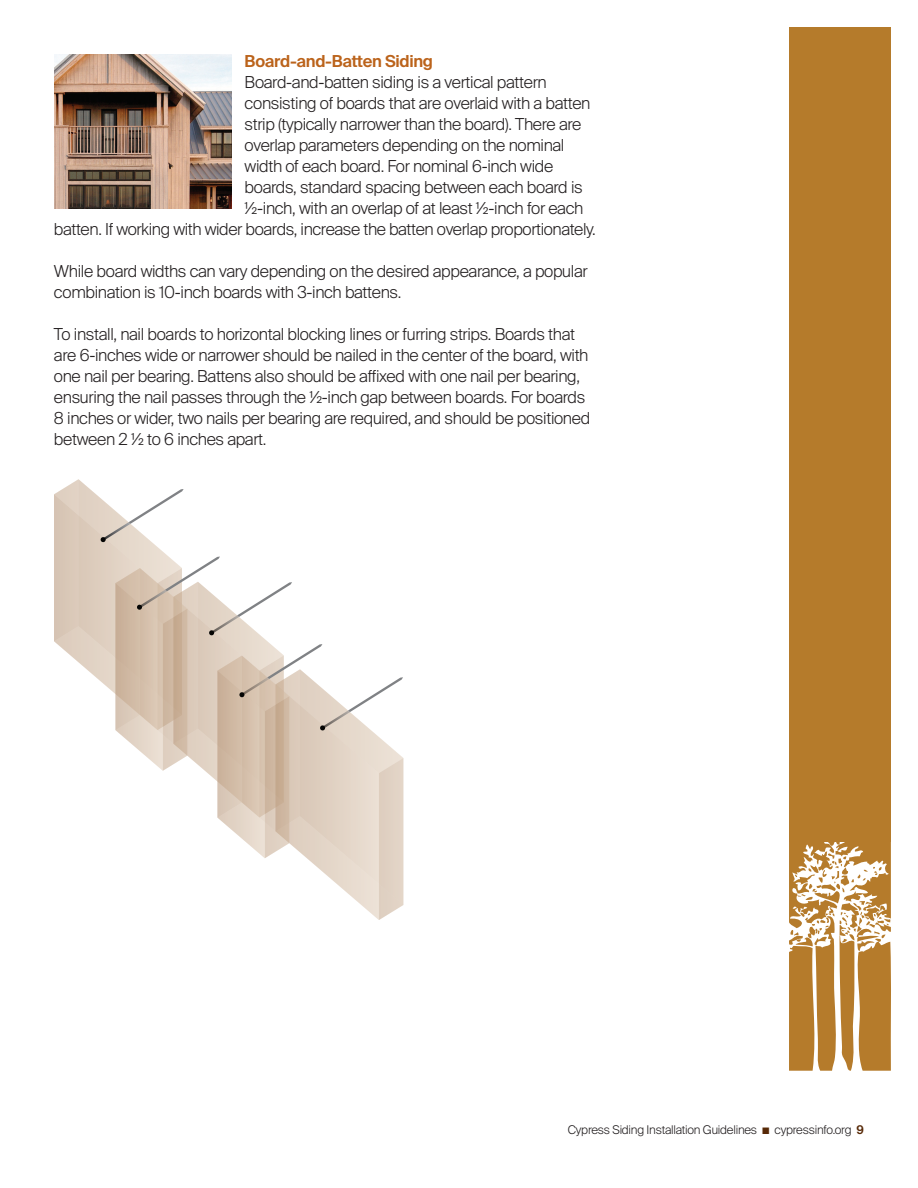
<style>
.page{position:relative;width:918px;height:1188px;background:#fff}
.page>*{position:absolute;margin:0;border:0;box-sizing:border-box;transform-origin:0 0}
.t1{font:300 16.5px/21px "Suisse Intl";letter-spacing:-.02em;color:#231f20}
.t2{font:600 16.5px "Suisse Intl";letter-spacing:-.02em;color:#bb631b}
.t3{font:300 12px "Suisse Intl";letter-spacing:-.02em;color:#231f20}
.s1{color:#572907}
.s2{font-weight:600;color:#572907}
</style>
<div class="page">
<svg style="left:789px;top:841px;width:102px;height:230px"></svg>
<div style="left:789px;top:27px;width:102px;height:814px;background:#b57b2b"></div>
<svg style="left:54px;top:479px;width:349px;height:441px"></svg>
<img style="left:54px;top:54px;width:177px;height:155px">
<p class="t2" style="left:245px;top:51px;width:190px">Board-and-Batten Siding</p>
<p class="t1" style="left:245px;top:72px;width:304px">Board-and-batten siding is a vertical pattern</p>
<p class="t1" style="left:245px;top:93px;width:347px">consisting of boards that are overlaid with a batten</p>
<p class="t1" style="left:245px;top:114px;width:338px">strip (typically narrower than the board). There are</p>
<p class="t1" style="left:245px;top:135px;width:321px">overlap parameters depending on the nominal</p>
<p class="t1" style="left:245px;top:156px;width:310px">width of each board. For nominal 6-inch wide</p>
<p class="t1" style="left:245px;top:177px;width:340px">boards, standard spacing between each board is</p>
<p class="t1" style="left:245px;top:198px;width:340px">½-inch, with an overlap of at least ½-inch for each</p>
<p class="t1" style="left:54px;top:219px;width:543px">batten. If working with wider boards, increase the batten overlap proportionately.</p>
<p class="t1" style="left:54px;top:261px;width:535px">While board widths can vary depending on the desired appearance, a popular combination is 10-inch boards with 3-inch battens.</p>
<p class="t1" style="left:54px;top:324px;width:538px">To install, nail boards to horizontal blocking lines or furring strips. Boards that are 6-inches wide or narrower should be nailed in the center of the board, with one nail per bearing. Battens also should be affixed with one nail per bearing, ensuring the nail passes through the ½-inch gap between boards. For boards 8 inches or wider, two nails per bearing are required, and should be positioned between 2 ½ to 6 inches apart.</p>
<p class="t3" style="left:568px;top:1123px;width:298px">Cypress Siding Installation Guidelines <span class="s1">■</span> cypressinfo.org <span class="s2">9</span></p>
</div>
